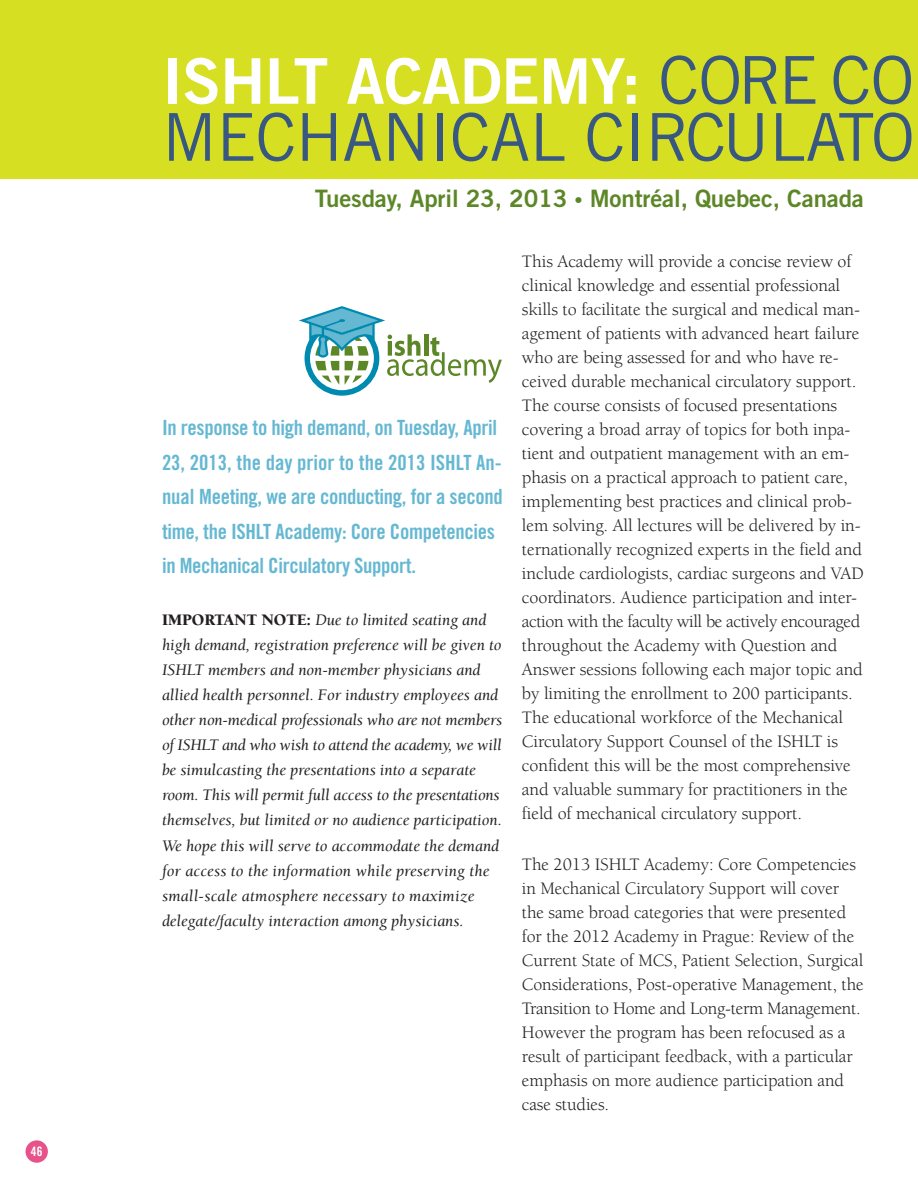
<style>
.page{position:relative;width:918px;height:1188px;background:#fff}
.page>*{position:absolute;margin:0;border:0;box-sizing:border-box;transform-origin:0 0}
.t1{font:66px "Trade Gothic";letter-spacing:-.01em;color:#385882}
.t2{font:63px "Trade Gothic Bold Two";letter-spacing:-.01em;color:#fff}
.t3{font:24px "Trade Gothic Bold Two";letter-spacing:-.005em;color:#5c8727}
.t4{font:21px/34.5px "Trade Gothic Bold Cond Twenty";letter-spacing:-.015em;color:#65b8d2}
.t5{font:18px/24px "Berkeley";letter-spacing:-.005em;color:#231f20}
.t6{font:italic 16.5px/25px "Berkeley";color:#231f20}
.t7{font:13.05px "Trade Gothic Bold Cond Twenty";color:#fff}
.s1{font-family:"Trade Gothic";font-size:66px;color:#385882}
.s2{font-size:16.5px}
.s3{font-weight:900;font-style:normal}
</style>
<div class="page">
<div style="left:26px;top:1140px;width:22px;height:23px;background:#e7528a;border-radius:50%"></div>
<div style="left:0;top:0;width:918px;height:179px;background:#d7df23"></div>
<svg style="left:305px;top:321px;width:74px;height:75px"></svg>
<div style="left:310px;top:326px;width:64px;height:64px;background:#fff;border-radius:50%"></div>
<svg style="left:299px;top:306px;width:203px;height:79px"></svg>
<p class="t7" style="left:31px;top:1147px;width:13px">46</p>
<h2 class="t2" style="left:162px;top:58px;width:754px">ISHLT ACADEMY: <span class="s1">CORE CO</span></h2>
<h1 class="t1" style="left:162px;top:113px;width:754px">MECHANICAL CIRCULATO</h1>
<h3 class="t3" style="left:315px;top:190px;width:551px">Tuesday, April 23, 2013 <span class="s2">•</span> Montréal, Quebec, Canada</h3>
<p class="t4" style="left:162px;top:412px;width:342px">In response to high demand, on Tuesday, April 23, 2013, the day prior to the 2013 ISHLT An&shy;nual Meeting, we are conducting, for a second time, the ISHLT Academy: Core Competencies in Mechanical Circulatory Support.</p>
<p class="t6" style="left:162px;top:609px;width:342px"><span class="s3">IMPORTANT NOTE:</span> Due to limited seating and high demand, registration preference will be given to ISHLT members and non-member physicians and allied health personnel. For industry employees and other non-medical professionals who are not members of ISHLT and who wish to attend the academy, we will be simulcasting the presentations into a separate room. This will permit full access to the presentations themselves, but limited or no audience participation.<br>We hope this will serve to accommodate the demand for access to the information while preserving the small-scale atmosphere necessary to maximize delegate/faculty interaction among physicians.</p>
<p class="t5" style="left:522px;top:251px;width:343px">This Academy will provide a concise review of clinical knowledge and essential professional skills to facilitate the surgical and medical man&shy;agement of patients with advanced heart failure who are being assessed for and who have re&shy;ceived durable mechanical circulatory support.<br>The course consists of focused presentations covering a broad array of topics for both inpa&shy;tient and outpatient management with an em&shy;phasis on a practical approach to patient care, implementing best practices and clinical prob&shy;lem solving. All lectures will be delivered by in&shy;ternationally recognized experts in the field and include cardiologists, cardiac surgeons and VAD coordinators. Audience participation and inter&shy;action with the faculty will be actively encouraged throughout the Academy with Question and Answer sessions following each major topic and by limiting the enrollment to 200 participants.<br>The educational workforce of the Mechanical Circulatory Support Counsel of the ISHLT is confident this will be the most comprehensive and valuable summary for practitioners in the field of mechanical circulatory support.</p>
<p class="t5" style="left:522px;top:854px;width:343px">The 2013 ISHLT Academy: Core Competencies in Mechanical Circulatory Support will cover the same broad categories that were presented for the 2012 Academy in Prague: Review of the Current State of MCS, Patient Selection, Surgical Considerations, Post-operative Management, the Transition to Home and Long-term Management.<br>However the program has been refocused as a result of participant feedback, with a particular emphasis on more audience participation and case studies.</p>
</div>
